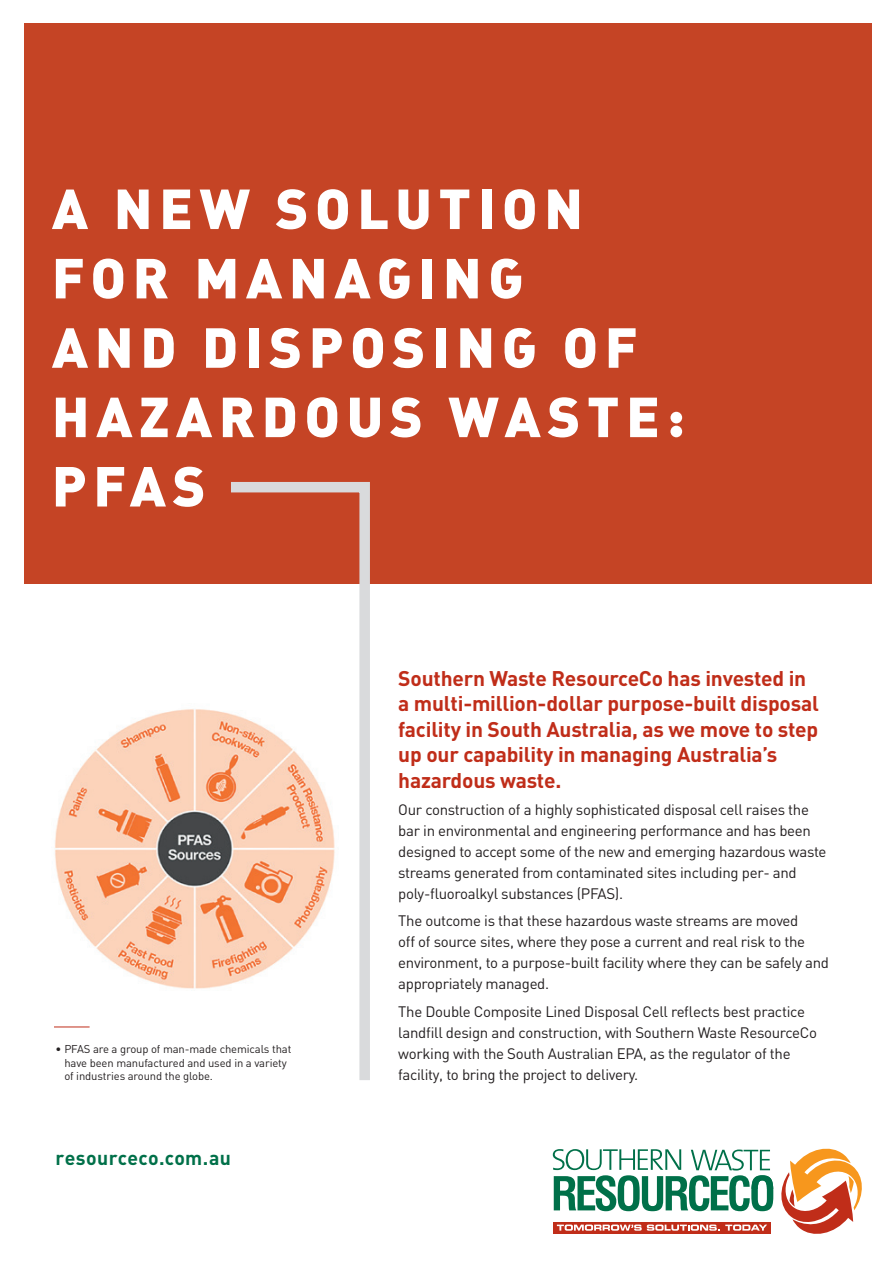
<style>
.page{position:relative;width:893px;height:1263px;background:#fff}
.page>*{position:absolute;margin:0;border:0;box-sizing:border-box;transform-origin:0 0}
.t1{font:55.5px/69.3px "DIN Black Alternate";letter-spacing:.12em;color:#fff}
.t2{font:700 21px/25.5px "DIN";letter-spacing:-.01em;color:#c02d19}
.t3{font:700 19.5px "DIN";letter-spacing:.015em;color:#007049}
.t4{font:15px/21px "DIN";letter-spacing:-.02em;color:#231f20}
.t5{font:11.25px/13.5px "DIN";letter-spacing:-.01em;color:#231f20}
</style>
<div class="page">
<div style="left:24px;top:23px;width:848px;height:561px;background:#c54425"></div>
<svg style="left:231px;top:482px;width:139px;height:598px"></svg>
<svg style="left:553px;top:1149px;width:309px;height:85px"></svg>
<img style="left:54px;top:703px;width:285px;height:296px">
<hr style="left:54px;top:1027px;width:36px;height:1px;background:#c02d19">
<h1 class="t1" style="left:52px;top:172px;width:634px">A NEW SOLUTION<br>FOR MANAGING<br>AND DISPOSING OF<br>HAZARDOUS WASTE:<br>PFAS</h1>
<p class="t5" style="left:64px;top:1042px;width:229px;text-indent:-9px">• PFAS are a group of man-made chemicals that have been manufactured and used in a variety of industries around the globe.</p>
<h3 class="t3" style="left:56px;top:1144px;width:177px">resourceco.com.au</h3>
<h2 class="t2" style="left:398px;top:664px;width:422px">Southern Waste ResourceCo has invested in a multi-million-dollar purpose-built disposal facility in South Australia, as we move to step up our capability in managing Australia’s hazardous waste.</h2>
<p class="t4" style="left:398px;top:799px;width:430px">Our construction of a highly sophisticated disposal cell raises the bar in environmental and engineering performance and has been designed to accept some of the new and emerging hazardous waste streams generated from contaminated sites including per- and poly-fluoroalkyl substances (PFAS).</p>
<p class="t4" style="left:398px;top:911px;width:432px">The outcome is that these hazardous waste streams are moved<br>off of source sites, where they pose a current and real risk to the environment, to a purpose-built facility where they can be safely and appropriately managed.</p>
<p class="t4" style="left:398px;top:1001px;width:420px">The Double Composite Lined Disposal Cell reflects best practice landfill design and construction, with Southern Waste ResourceCo working with the South Australian EPA, as the regulator of the facility, to bring the project to delivery.</p>
</div>
